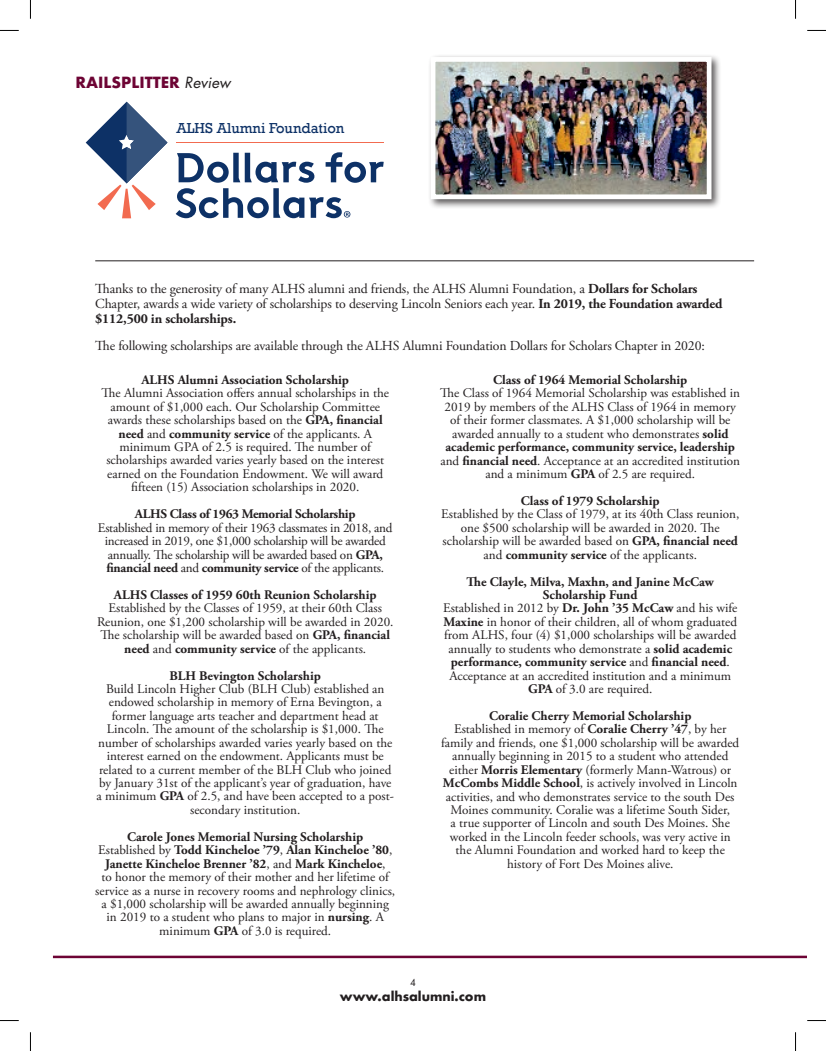
<style>
.page{position:relative;width:826px;height:1051px;background:#fff}
.page>*{position:absolute;margin:0;border:0;box-sizing:border-box;transform-origin:0 0}
.t1{font:700 15px "Futura";color:#6d0434}
.t2{font:14.88px "Rockwell";color:#0d3166}
.t3{font:13.75px/15px "Adobe Garamond Pro";letter-spacing:-.01em;color:#231f20}
.t4{font:13.12px/13.5px "Adobe Garamond Pro";color:#231f20;text-align:center}
.t5{font:13.12px/13.5px "Adobe Garamond Pro";letter-spacing:-.02em;color:#231f20;text-align:center}
.t6{font:700 13.12px "Adobe Garamond Pro";color:#231f20}
.t7{font:700 13.12px "Adobe Garamond Pro";letter-spacing:-.02em;color:#231f20}
.t8{font:700 12.5px "Futura";color:#231f20}
.t9{font:10px "Futura BT";color:#231f20}
.s1{font-family:"Futura Std";font-weight:400;font-style:italic;color:#231f20}
.s2{font-weight:700}
</style>
<div class="page">
<hr style="left:53px;top:956px;width:754px;height:2px;background:#6d0434">
<svg style="left:86px;top:102px;width:81px;height:116px"></svg>
<hr style="left:176px;top:142px;width:208px;height:1px;background:#f26b50">
<svg style="left:176px;top:152px;width:208px;height:66px"></svg>
<hr style="left:95px;top:260px;width:659px;height:1px;background:#231f20">
<div style="left:427px;top:54px;width:295px;height:155px;background:#231f20;opacity:.75"></div>
<img style="left:437px;top:63px;width:268px;height:130px">
<div style="left:431px;top:57px;width:280px;height:142px;border:5px solid #fff"></div>
<svg style="left:0;top:30px;width:19px;height:1px"></svg>
<svg style="left:807px;top:30px;width:19px;height:1px"></svg>
<svg style="left:0;top:1020px;width:19px;height:1px"></svg>
<svg style="left:807px;top:1020px;width:19px;height:1px"></svg>
<svg style="left:30px;top:0;width:1px;height:19px"></svg>
<svg style="left:30px;top:1032px;width:1px;height:19px"></svg>
<svg style="left:795px;top:0;width:1px;height:19px"></svg>
<svg style="left:795px;top:1032px;width:1px;height:19px"></svg>
<p class="t1" style="left:75px;top:71px;width:157px">RAILSPLITTER <span class="s1">Review</span></p>
<p class="t2" style="left:176px;top:119px;width:169px">ALHS Alumni Foundation</p>
<p class="t3" style="left:95px;top:282px;width:629px">Thanks to the generosity of many ALHS alumni and friends, the ALHS Alumni Foundation, a <span class="s2">Dollars for Scholars<br></span>Chapter, awards a wide variety of scholarships to deserving Lincoln Seniors each year. <span class="s2">In 2019, the Foundation awarded $112,500 in scholarships.</span></p>
<p class="t3" style="left:95px;top:338px;width:611px">The following scholarships are available through the ALHS Alumni Foundation Dollars for Scholars Chapter in 2020:</p>
<p class="t6" style="left:141px;top:372px;width:209px">ALHS Alumni Association Scholarship</p>
<p class="t4" style="left:102px;top:387px;width:289px">The Alumni Association offers annual scholarships in the amount of $1,000 each. Our Scholarship Committee awards these scholarships based on the <span class="s2">GPA, financial need</span> and <span class="s2">community service</span> of the applicants. A minimum GPA of 2.5 is required. The number of scholarships awarded varies yearly based on the interest earned on the Foundation Endowment. We will award fifteen (15) Association scholarships in 2020.</p>
<p class="t7" style="left:135px;top:506px;width:222px">ALHS Class of 1963 Memorial Scholarship</p>
<p class="t5" style="left:98px;top:521px;width:296px">Established in memory of their 1963 classmates in 2018, and increased in 2019, one $1,000 scholarship will be awarded annually. The scholarship will be awarded based on <span class="s2">GPA, financial need</span> and <span class="s2">community service</span> of the applicants.</p>
<p class="t6" style="left:114px;top:587px;width:264px">ALHS Classes of 1959 60th Reunion Scholarship</p>
<p class="t4" style="left:97px;top:602px;width:298px">Established by the Classes of 1959, at their 60th Class Reunion, one $1,200 scholarship will be awarded in 2020.<br>The scholarship will be awarded based on <span class="s2">GPA, financial need</span> and <span class="s2">community service</span> of the applicants.</p>
<p class="t6" style="left:170px;top:668px;width:153px">BLH Bevington Scholarship</p>
<p class="t4" style="left:97px;top:682px;width:299px">Build Lincoln Higher Club (BLH Club) established an endowed scholarship in memory of Erna Bevington, a former language arts teacher and department head at Lincoln. The amount of the scholarship is $1,000. The number of scholarships awarded varies yearly based on the interest earned on the endowment. Applicants must be related to a current member of the BLH Club who joined by January 31st of the applicant’s year of graduation, have a minimum <span class="s2">GPA</span> of 2.5, and have been accepted to a post&shy;secondary institution.</p>
<p class="t4" style="left:95px;top:830px;width:301px"><span class="s2">Carole Jones Memorial Nursing Scholarship<br></span>Established by <span class="s2">Todd Kincheloe ’79</span>, <span class="s2">Alan Kincheloe ’80</span>, <span class="s2">Janette Kincheloe Brenner ’82</span>, and <span class="s2">Mark Kincheloe</span>,<br>to honor the memory of their mother and her lifetime of service as a nurse in recovery rooms and nephrology clinics, a $1,000 scholarship will be awarded annually beginning in 2019 to a student who plans to major in <span class="s2">nursing</span>. A minimum <span class="s2">GPA</span> of 3.0 is required.</p>
<p class="t6" style="left:493px;top:372px;width:196px">Class of 1964 Memorial Scholarship</p>
<p class="t4" style="left:440px;top:387px;width:301px">The Class of 1964 Memorial Scholarship was established in 2019 by members of the ALHS Class of 1964 in memory of their former classmates. A $1,000 scholarship will be awarded annually to a student who demonstrates <span class="s2">solid academic performance, community service, leadership </span>and <span class="s2">financial need</span>. Acceptance at an accredited institution and a minimum <span class="s2">GPA</span> of 2.5 are required.</p>
<p class="t6" style="left:521px;top:493px;width:140px">Class of 1979 Scholarship</p>
<p class="t4" style="left:441px;top:508px;width:300px">Established by the Class of 1979, at its 40th Class reunion, one $500 scholarship will be awarded in 2020. The scholarship will be awarded based on <span class="s2">GPA, financial need </span>and <span class="s2">community service</span> of the applicants.</p>
<p class="t4" style="left:443px;top:575px;width:296px"><span class="s2">The Clayle, Milva, Maxhn, and Janine McCaw Scholarship Fund<br></span>Established in 2012 by <span class="s2">Dr. John ’35 McCaw</span> and his wife <span class="s2">Maxine</span> in honor of their children, all of whom graduated from ALHS, four (4) $1,000 scholarships will be awarded annually to students who demonstrate a <span class="s2">solid academic performance, community service</span> and <span class="s2">financial need</span>.<br>Acceptance at an accredited institution and a minimum <span class="s2">GPA</span> of 3.0 are required.</p>
<p class="t4" style="left:441px;top:709px;width:300px"><span class="s2">Coralie Cherry Memorial Scholarship<br></span>Established in memory of <span class="s2">Coralie Cherry ’47</span>, by her family and friends, one $1,000 scholarship will be awarded annually beginning in 2015 to a student who attended either <span class="s2">Morris Elementary</span> (formerly Mann-Watrous) or <span class="s2">McCombs Middle School</span>, is actively involved in Lincoln activities, and who demonstrates service to the south Des Moines community. Coralie was a lifetime South Sider,<br>a true supporter of Lincoln and south Des Moines. She worked in the Lincoln feeder schools, was very active in the Alumni Foundation and worked hard to keep the history of Fort Des Moines alive.</p>
<p class="t9" style="left:410px;top:977px;width:7px">4</p>
<p class="t8" style="left:340px;top:987px;width:148px">www.alhsalumni.com</p>
</div>
